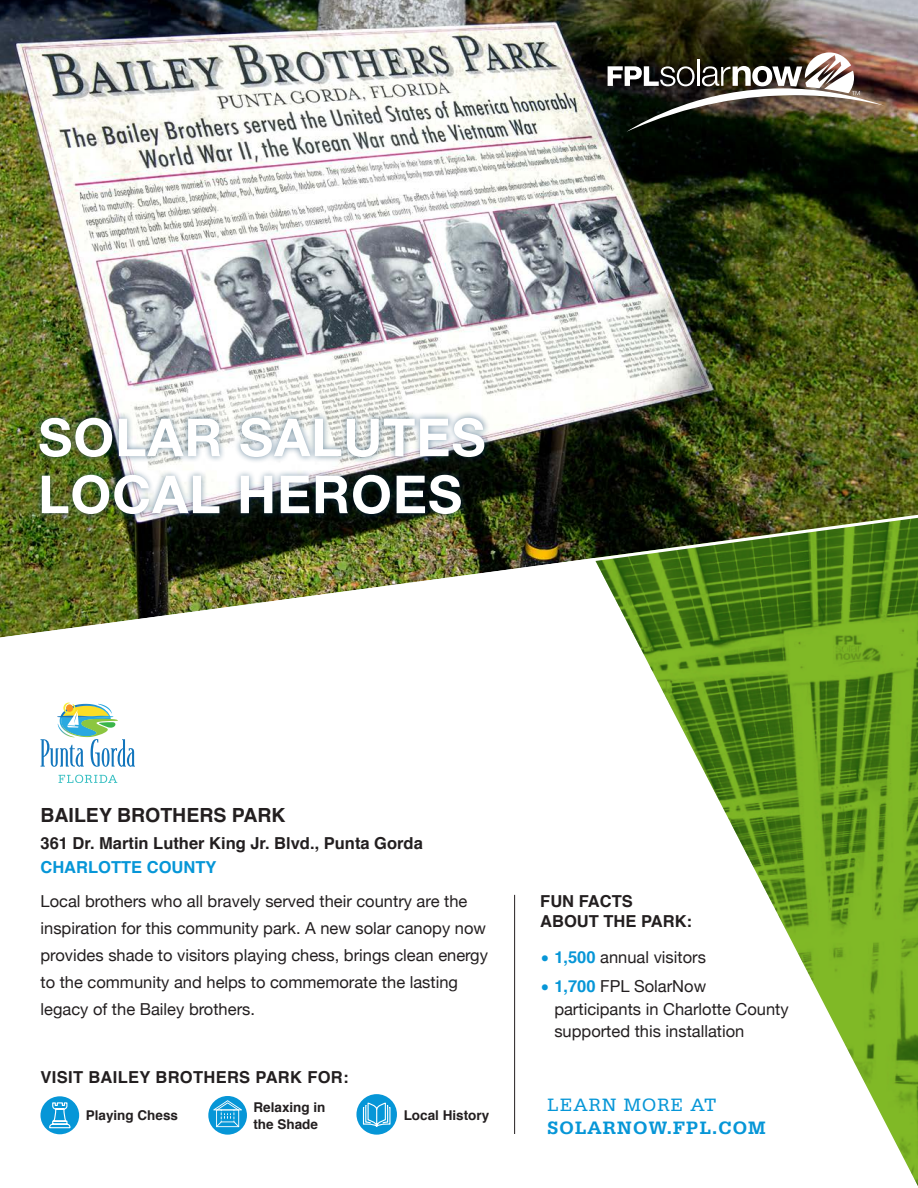
<style>
.page{position:relative;width:918px;height:1188px;background:#fff}
.page>*{position:absolute;margin:0;border:0;box-sizing:border-box;transform-origin:0 0}
.Desc_Playfair_21_21{font:700 52.5px/57px "Helvetica Neue";letter-spacing:.02em;color:#fff}
.t1{font:700 19.5px "Helvetica";color:#231f20}
.Desc_Playfair_21_21-2{font:700 19.05px/22.8px "Serifa BT";letter-spacing:.06em;color:#0696d7}
.t2{font:16.5px/27px "Helvetica Neue";color:#231f20}
.Desc_Playfair_21_21-3{font:700 16.5px/19.8px "Helvetica";color:#231f20}
.Desc_Playfair_21_21-4{font:700 16.5px "Helvetica";letter-spacing:.02em;color:#231f20}
.t3{font:700 16.5px "Helvetica";color:#0696d7}
.t4{font:700 13.5px "Helvetica";color:#231f20}
.s1{font-family:"Helvetica";font-weight:700;font-size:27px;color:#0696d7}
.s2{font-family:"Helvetica";font-weight:700;color:#0696d7}
.s3{font-weight:400}
</style>
<div class="page">
<img style="left:639px;top:645px;width:279px;height:541px">
<img style="left:0;top:0;width:918px;height:645px">
<img style="left:608px;top:52px;width:277px;height:80px">
<div style="left:33px;top:411px;width:459px;height:111px;background:#083a5f;opacity:.5"></div>
<hr style="left:514px;top:895px;width:1px;height:239px;background:#231f20">
<svg style="left:40px;top:703px;width:95px;height:64px"></svg>
<svg style="left:59px;top:775px;width:58px;height:8px"></svg>
<svg style="left:208px;top:1096px;width:39px;height:39px"></svg>
<svg style="left:213px;top:1100px;width:29px;height:27px"></svg>
<div style="left:41px;top:1096px;width:38px;height:38px;background:#0696d7;border-radius:50%"></div>
<svg style="left:49px;top:1102px;width:22px;height:27px"></svg>
<div style="left:356px;top:1094px;width:41px;height:41px;background:#0696d7;border-radius:50%"></div>
<svg style="left:362px;top:1102px;width:29px;height:25px"></svg>
<p class="Desc_Playfair_21_21" style="left:38px;top:410px;width:449px">SOLAR SALUTES<br>LOCAL HEROES</p>
<p class="t1" style="left:40px;top:800px;width:247px">BAILEY BROTHERS PARK</p>
<p class="Desc_Playfair_21_21-3" style="left:40px;top:834px;width:384px">361 Dr. Martin Luther King Jr. Blvd., Punta Gorda</p>
<p class="t3" style="left:40px;top:854px;width:177px">CHARLOTTE COUNTY</p>
<p class="t2" style="left:40px;top:889px;width:449px">Local brothers who all bravely served their country are the inspiration for this community park. A new solar canopy now provides shade to visitors playing chess, brings clean energy to the community and helps to commemorate the lasting legacy of the Bailey brothers.</p>
<p class="Desc_Playfair_21_21-4" style="left:40px;top:1064px;width:310px">VISIT BAILEY BROTHERS PARK FOR:</p>
<p class="t4" style="left:253px;top:1096px;width:74px">Relaxing in</p>
<p class="t4" style="left:253px;top:1113px;width:66px">the Shade</p>
<p class="t4" style="left:86px;top:1105px;width:94px">Playing Chess</p>
<p class="t4" style="left:404px;top:1105px;width:87px">Local History</p>
<p class="Desc_Playfair_21_21-3" style="left:540px;top:892px;width:153px">FUN FACTS<br>ABOUT THE PARK:</p>
<p class="t2" style="left:540px;top:945px;width:167px"><span class="s1">•</span> <span class="s2">1,500</span> annual visitors</p>
<p class="t2" style="left:554px;top:976px;width:236px;line-height:22.5px;text-indent:-14px"><span class="s1">•</span> <span class="s2">1,700</span> FPL SolarNow participants in Charlotte County supported this installation</p>
<p class="Desc_Playfair_21_21-2" style="left:547px;top:1093px;width:220px"><span class="s3">LEARN MORE AT<br></span>SOLARNOW.FPL.COM</p>
</div>
